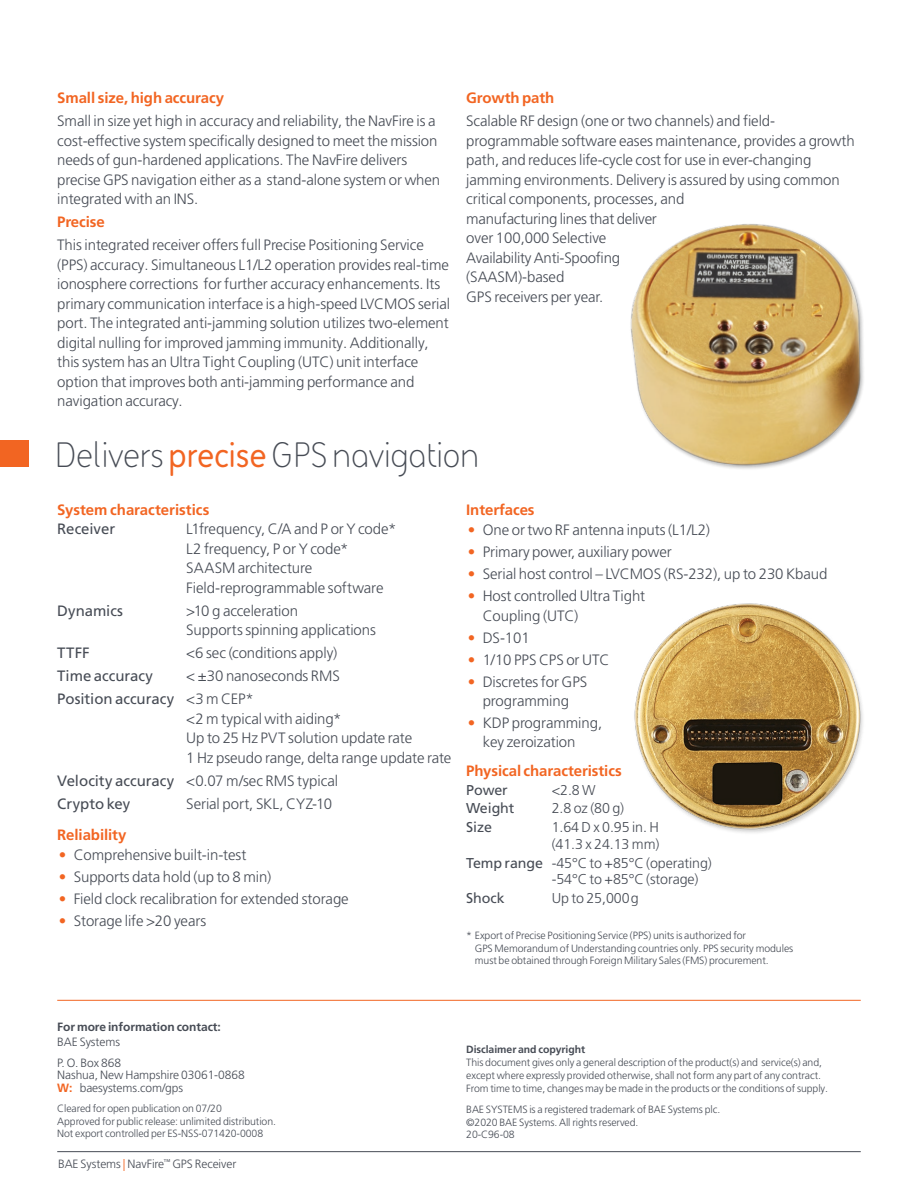
<style>
.page{position:relative;width:918px;height:1188px;background:#fff}
.page>*{position:absolute;margin:0;border:0;box-sizing:border-box;transform-origin:0 0}
.Capitals___Rule_Pull{font:36px "BAE Systems";letter-spacing:-.01em;color:#474c55}
.Text___9_5_11pt{font:300 15px/19.5px "Frutiger LT Pro";letter-spacing:-.005em;color:#474c55}
.Text___9_5_11pt-2{font:700 15px/19.5px "Frutiger LT Pro";letter-spacing:-.005em;color:#f26522}
.Text___9_5_11pt-3{font:15px "Frutiger LT Pro";color:#474c55}
.Text___9_5_11pt-4{font:300 14.25px/16.5px "Frutiger LT Pro";letter-spacing:-.005em;color:#474c55}
.Text___9_5_11pt-5{font:14.25px "Frutiger LT Pro";letter-spacing:-.005em;color:#474c55}
.Text___9_5_11pt-6{font:300 12px/12px "Frutiger LT Pro";letter-spacing:-.005em;color:#474c55}
.Header___footer_-_8{font:300 12px "Frutiger LT Pro";letter-spacing:-.005em;color:#474c55}
.Company_info{font:700 12px "Frutiger LT Pro";letter-spacing:-.005em;color:#474c55}
.Company_info-2{font:300 12px "Frutiger LT Pro";letter-spacing:-.005em;color:#474c55}
.Disclaimer{font:300 10.5px/12.8px "Frutiger LT Pro";letter-spacing:-.005em;color:#474c55}
.Company_info-3{font:300 10.5px/12.8px "Frutiger LT Pro";letter-spacing:-.005em;color:#474c55}
.Disclaimer-2{font:700 10.5px "Frutiger LT Pro";letter-spacing:-.005em;color:#474c55}
.s1{font-weight:700;color:#f26522}
.s2{color:#f26522}
.s3{font-weight:400;color:#474c55}
.s4{font-weight:400}
</style>
<div class="page">
<img style="left:630px;top:224px;width:234px;height:245px">
<div style="left:0;top:441px;width:28px;height:26px;background:#f26522"></div>
<hr style="left:57px;top:1000px;width:804px;height:1px;background:#f26522">
<hr style="left:57px;top:1151px;width:804px;height:1px;background:#474c55">
<img style="left:634px;top:603px;width:229px;height:230px">
<p class="Text___9_5_11pt-2" style="left:57px;top:88px;width:168px">Small size, high accuracy</p>
<p class="Text___9_5_11pt" style="left:57px;top:111px;width:385px">Small in size yet high in accuracy and reliability, the NavFire is a cost-effective system specifically designed to meet the mission needs of gun-hardened applications. The NavFire delivers precise GPS navigation either as a stand-alone system or when integrated with an INS.</p>
<p class="Text___9_5_11pt-2" style="left:57px;top:212px;width:49px">Precise</p>
<p class="Text___9_5_11pt" style="left:57px;top:235px;width:395px">This integrated receiver offers full Precise Positioning Service (PPS) accuracy. Simultaneous L1/L2 operation provides real-time ionosphere corrections for further accuracy enhancements. Its primary communication interface is a high-speed LVCMOS serial port. The integrated anti-jamming solution utilizes two-element digital nulling for improved jamming immunity. Additionally, this system has an Ultra Tight Coupling (UTC) unit interface option that improves both anti-jamming performance and navigation accuracy.</p>
<p class="Text___9_5_11pt-2" style="left:466px;top:88px;width:90px">Growth path</p>
<p class="Text___9_5_11pt" style="left:466px;top:111px;width:390px">Scalable RF design (one or two channels) and field&shy;programmable software eases maintenance, provides a growth path, and reduces life-cycle cost for use in ever-changing jamming environments. Delivery is assured by using common critical components, processes, and<br>manufacturing lines that deliver<br>over 100,000 Selective<br>Availability Anti-Spoofing<br>(SAASM)-based<br>GPS receivers per year.</p>
<p class="Capitals___Rule_Pull" style="left:54px;top:431px;width:427px">Delivers <span class="s1">precise</span> GPS navigation</p>
<p class="Text___9_5_11pt-2" style="left:466px;top:500px;width:70px">Interfaces</p>
<p class="Text___9_5_11pt" style="left:468px;top:521px;width:244px"><span class="s2">•</span> One or two RF antenna inputs (L1/L2)</p>
<p class="Text___9_5_11pt" style="left:468px;top:543px;width:206px"><span class="s2">•</span> Primary power, auxiliary power</p>
<p class="Text___9_5_11pt" style="left:468px;top:564px;width:361px"><span class="s2">•</span> Serial host control – LVCMOS (RS-232), up to 230 Kbaud</p>
<p class="Text___9_5_11pt" style="left:483px;top:586px;width:164px;text-indent:-15px"><span class="s2">•</span> Host controlled Ultra Tight<br>Coupling (UTC)</p>
<p class="Text___9_5_11pt" style="left:468px;top:628px;width:64px"><span class="s2">•</span> DS-101</p>
<p class="Text___9_5_11pt" style="left:468px;top:650px;width:143px"><span class="s2">•</span> 1/10 PPS CPS or UTC</p>
<p class="Text___9_5_11pt" style="left:468px;top:672px;width:121px;text-align:center"><span class="s2">•</span> Discretes for GPS programming</p>
<p class="Text___9_5_11pt" style="left:483px;top:713px;width:121px;text-indent:-15px"><span class="s2">•</span> KDP programming, key zeroization</p>
<p class="Text___9_5_11pt-2" style="left:57px;top:500px;width:154px">System characteristics<br><span class="s3">Receiver</span></p>
<p class="Text___9_5_11pt" style="left:186px;top:520px;width:212px">L1frequency, C/A and P or Y code*<br>L2 frequency, P or Y code*<br>SAASM architecture<br>Field-reprogrammable software</p>
<p class="Text___9_5_11pt-3" style="left:57px;top:602px;width:67px">Dynamics</p>
<p class="Text___9_5_11pt" style="left:186px;top:601px;width:191px">&gt;10 g acceleration<br>Supports spinning applications</p>
<p class="Text___9_5_11pt-3" style="left:57px;top:644px;width:34px">TTFF</p>
<p class="Text___9_5_11pt" style="left:186px;top:644px;width:153px">&lt;6 sec (conditions apply)</p>
<p class="Text___9_5_11pt-3" style="left:57px;top:667px;width:97px">Time accuracy</p>
<p class="Text___9_5_11pt" style="left:186px;top:667px;width:155px">&lt; ±30 nanoseconds RMS</p>
<p class="Text___9_5_11pt" style="left:186px;top:690px;width:267px;text-indent:-129px"><span class="s4">Position accuracy</span> &lt;3 m CEP*<br>&lt;2 m typical with aiding*<br>Up to 25 Hz PVT solution update rate<br>1 Hz pseudo range, delta range update rate</p>
<p class="Text___9_5_11pt" style="left:57px;top:771px;width:282px"><span class="s4">Velocity accuracy</span> &lt;0.07 m/sec RMS typical</p>
<p class="Text___9_5_11pt-3" style="left:57px;top:795px;width:75px">Crypto key</p>
<p class="Text___9_5_11pt" style="left:186px;top:794px;width:147px">Serial port, SKL, CYZ-10</p>
<p class="Text___9_5_11pt-2" style="left:466px;top:761px;width:157px">Physical characteristics</p>
<p class="Text___9_5_11pt-5" style="left:466px;top:781px;width:43px">Power</p>
<p class="Text___9_5_11pt-4" style="left:552px;top:781px;width:45px">&lt;2.8 W</p>
<p class="Text___9_5_11pt-5" style="left:466px;top:800px;width:50px">Weight</p>
<p class="Text___9_5_11pt-4" style="left:552px;top:800px;width:74px">2.8 oz (80 g)</p>
<p class="Text___9_5_11pt-5" style="left:466px;top:819px;width:27px">Size</p>
<p class="Text___9_5_11pt-4" style="left:552px;top:819px;width:109px">1.64 D x 0.95 in. H (41.3 x 24.13 mm)</p>
<p class="Text___9_5_11pt-4" style="left:552px;top:855px;width:162px;text-indent:-86px"><span class="s4">Temp range</span> -45°C to +85°C (operating) -54°C to +85°C (storage)</p>
<p class="Text___9_5_11pt-5" style="left:466px;top:890px;width:40px">Shock</p>
<p class="Text___9_5_11pt-4" style="left:552px;top:890px;width:89px">Up to 25,000g</p>
<p class="Text___9_5_11pt-2" style="left:57px;top:825px;width:71px">Reliability</p>
<p class="Text___9_5_11pt" style="left:59px;top:846px;width:189px"><span class="s2">•</span> Comprehensive built-in-test</p>
<p class="Text___9_5_11pt" style="left:59px;top:868px;width:214px"><span class="s2">•</span> Supports data hold (up to 8 min)</p>
<p class="Text___9_5_11pt" style="left:59px;top:889px;width:292px"><span class="s2">•</span> Field clock recalibration for extended storage</p>
<p class="Text___9_5_11pt" style="left:59px;top:911px;width:149px"><span class="s2">•</span> Storage life &gt;20 years</p>
<p class="Disclaimer" style="left:475px;top:929px;width:320px;text-indent:-9px">* Export of Precise Positioning Service (PPS) units is authorized for<br>GPS Memorandum of Understanding countries only. PPS security modules must be obtained through Foreign Military Sales (FMS) procurement.</p>
<p class="Company_info" style="left:57px;top:1020px;width:165px">For more information contact:</p>
<p class="Company_info-2" style="left:57px;top:1035px;width:64px">BAE Systems</p>
<p class="Text___9_5_11pt-6" style="left:57px;top:1057px;width:189px">P. O. Box 868<br>Nashua, New Hampshire 03061-0868</p>
<p class="Text___9_5_11pt-6" style="left:57px;top:1082px;width:127px"><span class="s1">W:</span> baesystems.com/gps</p>
<p class="Company_info-3" style="left:57px;top:1102px;width:220px">Cleared for open publication on 07/20<br>Approved for public release: unlimited distribution.</p>
<p class="Company_info-3" style="left:57px;top:1127px;width:208px">Not export controlled per ES-NSS-071420-0008</p>
<p class="Header___footer_-_8" style="left:58px;top:1157px;width:180px">BAE Systems <span class="s2">|</span> NavFire<sup>™</sup> GPS Receiver</p>
<p class="Disclaimer-2" style="left:466px;top:1043px;width:121px">Disclaimer and copyright</p>
<p class="Disclaimer" style="left:466px;top:1056px;width:363px">This document gives only a general description of the product(s) and service(s) and, except where expressly provided otherwise, shall not form any part of any contract.<br>From time to time, changes may be made in the products or the conditions of supply.</p>
<p class="Disclaimer" style="left:466px;top:1103px;width:256px">BAE SYSTEMS is a registered trademark of BAE Systems plc.</p>
<p class="Disclaimer" style="left:466px;top:1116px;width:174px">©2020 BAE Systems. All rights reserved.<br>20-C96-08</p>
</div>
